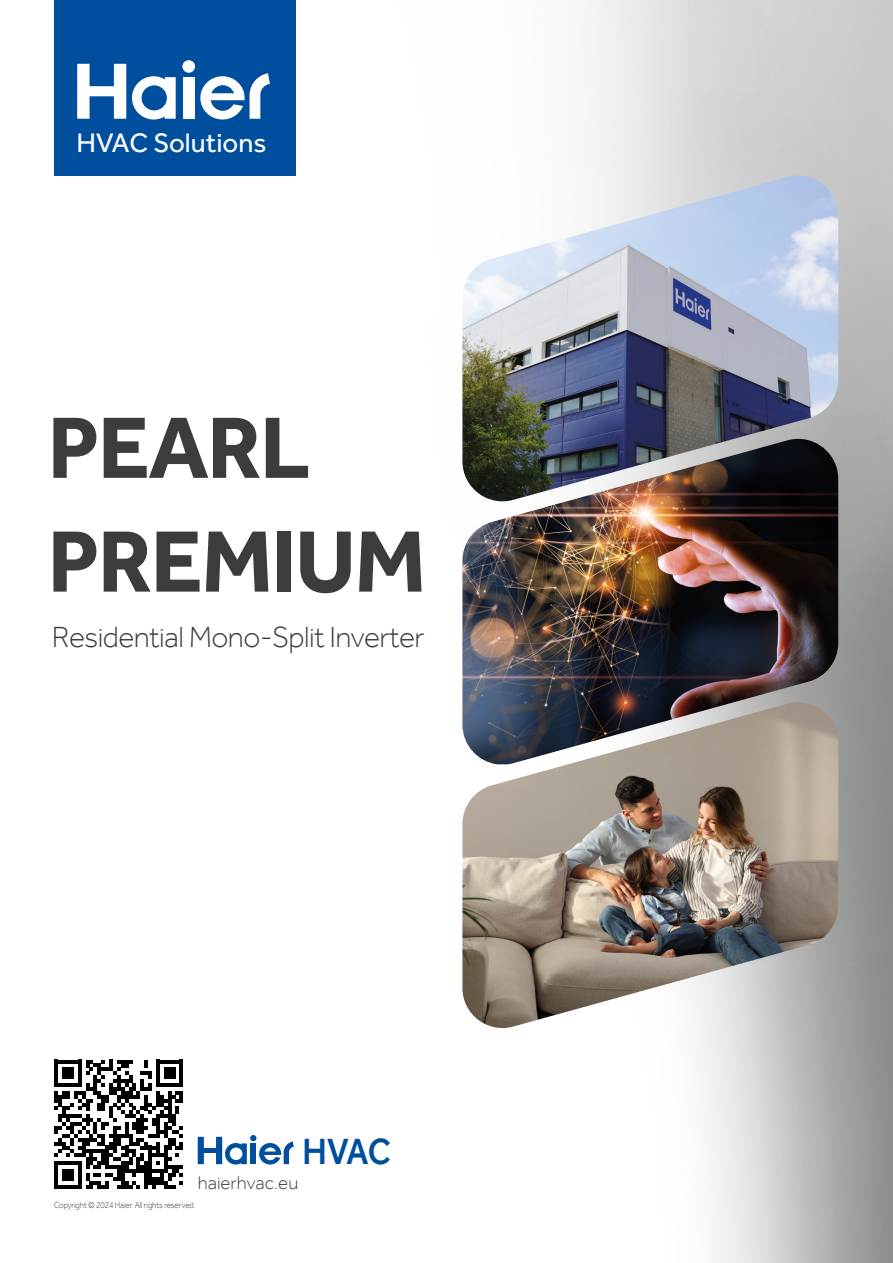
<style>
.page{position:relative;width:893px;height:1263px;background:#fff}
.page>*{position:absolute;margin:0;border:0;box-sizing:border-box;transform-origin:0 0}
.t1{font:700 90px/113.7px "Effra";letter-spacing:-.02em;color:#3c3c3b}
.t2{font:500 37.5px "Effra";color:#004f9f;scale:.9 1}
.t3{font:300 30px "Effra";letter-spacing:-.02em;color:#3c3c3b}
.t4{font:27.6px "Effra";color:#fff}
.t5{font:300 18.75px "Effra";color:#3c3c3b}
.t6{font:300 9px "Effra";letter-spacing:-.01em;color:#3c3c3b;scale:.9 1}
</style>
<div class="page">
<div style="left:54px;top:0;width:242px;height:176px;background:#004f9f"></div>
<div style="left:183px;top:77px;width:11px;height:42px;background:#fff"></div>
<div style="left:182px;top:60px;width:13px;height:13px;background:#fff;border-radius:50%"></div>
<svg style="left:77px;top:64px;width:49px;height:55px"></svg>
<svg style="left:132px;top:76px;width:44px;height:44px"></svg>
<svg style="left:200px;top:73px;width:70px;height:47px"></svg>
<svg style="left:54px;top:1059px;width:129px;height:129px"></svg>
<svg style="left:198px;top:1135px;width:96px;height:29px"></svg>
<img style="left:462px;top:503px;width:376px;height:199px">
<img style="left:462px;top:702px;width:376px;height:327px">
<img style="left:462px;top:176px;width:376px;height:327px">
<h3 class="t4" style="left:76px;top:127px;width:191px">HVAC Solutions</h3>
<h1 class="t1" style="left:48px;top:390px;width:380px">PEARL<br>PREMIUM</h1>
<h3 class="t3" style="left:52px;top:619px;width:374px">Residential Mono-Split Inverter</h3>
<h2 class="t2" style="left:303px;top:1128px;width:99px">HVAC</h2>
<h3 class="t5" style="left:198px;top:1171px;width:102px">haierhvac.eu</h3>
<p class="t6" style="left:54px;top:1200px;width:159px">Copyright © 2024 Haier. All rights reserved.</p>
</div>
